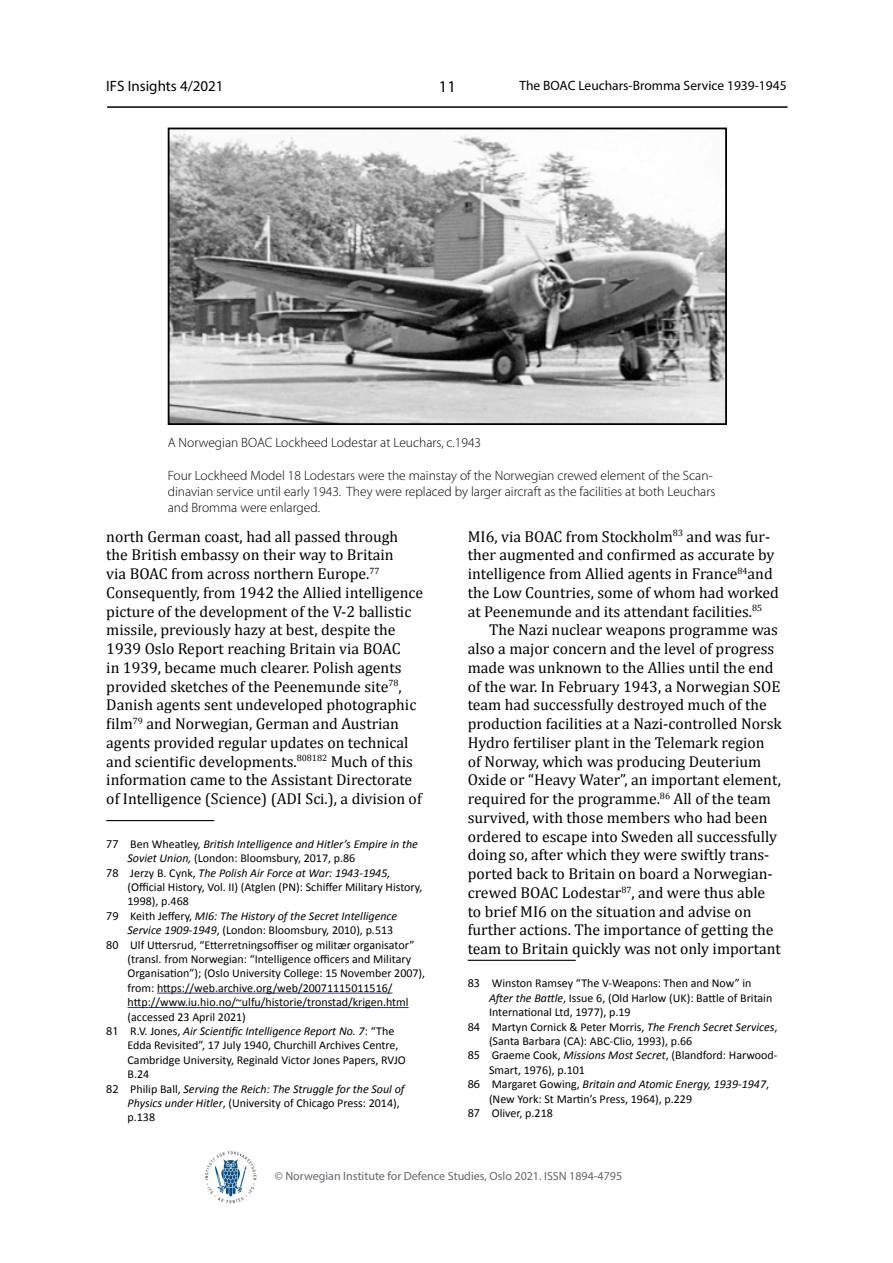
<style>
.page{position:relative;width:893px;height:1263px;background:#fff}
.page>*{position:absolute;margin:0;border:0;box-sizing:border-box;transform-origin:0 0}
.t1{font:16.5px "Myriad Pro";color:#000}
.brødtekst{font:15.75px/18.8px "Cambria";color:#000}
.brødtekst_1_m_innryk{font:15.75px/18.8px "Cambria";color:#000}
.t2{font:15px "Myriad Pro";color:#000}
.Figurtekst{font:300 13.5px/16.2px "Myriad Pro";color:#000}
.t3{font:13.5px "Myriad Pro";color:#000}
.Footnote{font:12px/14.4px "Calibri";color:#000}
.Footnote-2{font:italic 12px/14.4px "Calibri";color:#000}
.t4{font:12px "Myriad Pro";color:#65666b}
.s1{font-family:"Myriad Pro";font-style:normal}
.s2{font-style:normal}
.s3{font-family:"Myriad Pro"}
.s4{font-style:italic}
</style>
<div class="page">
<hr style="left:107px;top:106px;width:680px;height:2px;background:#000">
<img style="left:205px;top:1151px;width:52px;height:53px">
<hr style="left:106px;top:820px;width:108px;height:1px;background:#000">
<hr style="left:157px;top:993px;width:235px;height:1px;background:#28348b">
<hr style="left:128px;top:1007px;width:281px;height:1px;background:#28348b">
<hr style="left:468px;top:960px;width:108px;height:1px;background:#000">
<img style="left:171px;top:133px;width:553px;height:289px">
<div style="left:168px;top:128px;width:559px;height:297px;border:2px solid #000"></div>
<p class="t2" style="left:106px;top:77px;width:119px">IFS Insights 4/2021</p>
<h1 class="t1" style="left:439px;top:76px;width:18px">11</h1>
<p class="t3" style="left:519px;top:77px;width:269px">The BOAC Leuchars-Bromma Service 1939-1945</p>
<p class="Figurtekst" style="left:168px;top:435px;width:315px">A Norwegian BOAC Lockheed Lodestar at Leuchars, c.1943</p>
<p class="Figurtekst" style="left:168px;top:467px;width:549px">Four Lockheed Model 18 Lodestars were the mainstay of the Norwegian crewed element of the Scan&shy;dinavian service until early 1943. They were replaced by larger aircraft as the facilities at both Leuchars and Bromma were enlarged.</p>
<p class="brødtekst" style="left:106px;top:527px;width:318px">north German coast, had all passed through the British embassy on their way to Britain<br>via BOAC from across northern Europe.<sup>77<br></sup>Consequently, from 1942 the Allied intelligence picture of the development of the V-2 ballistic missile, previously hazy at best, despite the 1939 Oslo Report reaching Britain via BOAC<br>in 1939, became much clearer. Polish agents provided sketches of the Peenemunde site<sup>78</sup>, Danish agents sent undeveloped photographic film<sup>79</sup> and Norwegian, German and Austrian agents provided regular updates on technical and scientific developments.<sup>808182</sup> Much of this information came to the Assistant Directorate of Intelligence (Science) (ADI Sci.), a division of</p>
<p class="Footnote-2" style="left:128px;top:836px;width:292px;text-indent:-21px"><span class="s1">77</span> <span class="s2">Ben Wheatley,</span> British Intelligence and Hitler’s Empire in the<br>Soviet Union, <span class="s2">(London: Bloomsbury, 2017, p.86</span></p>
<p class="Footnote" style="left:128px;top:865px;width:296px;text-indent:-21px"><span class="s3">78</span> Jerzy B. Cynk, <span class="s4">The Polish Air Force at War: 1943-1945, </span>(Official History, Vol. II) (Atglen (PN): Schiffer Military History,<br>1998), p.468</p>
<p class="Footnote-2" style="left:128px;top:908px;width:271px;text-indent:-21px"><span class="s1">79</span> <span class="s2">Keith Jeffery,</span> MI6: The History of the Secret Intelligence<br>Service 1909-1949<span class="s2">, (London: Bloomsbury, 2010), p.513</span></p>
<p class="Footnote" style="left:128px;top:937px;width:299px;text-indent:-21px"><span class="s3">80</span> Ulf Uttersrud, “Etterretningsoffiser og militær organisator” (transl. from Norwegian: “Intelligence officers and Military Organisation”); (Oslo University College: 15 November 2007), from: https://web.archive.org/web/20071115011516/ http://www.iu.hio.no/~ulfu/historie/tronstad/krigen.html (accessed 23 April 2021)</p>
<p class="Footnote" style="left:128px;top:1024px;width:280px;text-indent:-21px"><span class="s3">81</span> R.V. Jones, <span class="s4">Air Scientific Intelligence Report No. 7</span>: “The Edda Revisited”, 17 July 1940, Churchill Archives Centre, Cambridge University, Reginald Victor Jones Papers, RVJO B.24</p>
<p class="Footnote-2" style="left:128px;top:1081px;width:278px;text-indent:-21px"><span class="s1">82</span> <span class="s2">Philip Ball,</span> Serving the Reich: The Struggle for the Soul of<br>Physics under Hitler<span class="s2">, (University of Chicago Press: 2014), p.138</span></p>
<p class="brødtekst" style="left:468px;top:527px;width:313px">MI6, via BOAC from Stockholm<sup>83</sup> and was fur&shy;ther augmented and confirmed as accurate by intelligence from Allied agents in France<sup>84</sup>and the Low Countries, some of whom had worked at Peenemunde and its attendant facilities.<sup>85</sup></p>
<p class="brødtekst_1_m_innryk" style="left:468px;top:621px;width:315px;text-indent:21px">The Nazi nuclear weapons programme was also a major concern and the level of progress made was unknown to the Allies until the end of the war. In February 1943, a Norwegian SOE team had successfully destroyed much of the production facilities at a Nazi-controlled Norsk Hydro fertiliser plant in the Telemark region of Norway, which was producing Deuterium Oxide or “Heavy Water”, an important element, required for the programme.<sup>86</sup> All of the team survived, with those members who had been ordered to escape into Sweden all successfully doing so, after which they were swiftly trans&shy;ported back to Britain on board a Norwegian&shy;crewed BOAC Lodestar<sup>87</sup>, and were thus able to brief MI6 on the situation and advise on further actions. The importance of getting the team to Britain quickly was not only important</p>
<p class="Footnote" style="left:489px;top:976px;width:285px;text-indent:-21px"><span class="s3">83</span> Winston Ramsey “The V-Weapons: Then and Now” in<br><span class="s4">After the Battle</span>, Issue 6, (Old Harlow (UK): Battle of Britain<br>International Ltd, 1977), p.19</p>
<p class="Footnote" style="left:489px;top:1019px;width:290px;text-indent:-21px"><span class="s3">84</span> Martyn Cornick &amp; Peter Morris, <span class="s4">The French Secret Services</span>, (Santa Barbara (CA): ABC-Clio, 1993), p.66</p>
<p class="Footnote" style="left:489px;top:1048px;width:290px;text-indent:-21px"><span class="s3">85</span> Graeme Cook, <span class="s4">Missions Most Secret</span>, (Blandford: Harwood-<br>Smart, 1976), p.101</p>
<p class="Footnote" style="left:489px;top:1077px;width:282px;text-indent:-21px"><span class="s3">86</span> Margaret Gowing, <span class="s4">Britain and Atomic Energy, 1939-1947</span>, (New York: St Martin’s Press, 1964), p.229</p>
<p class="Footnote" style="left:468px;top:1106px;width:87px"><span class="s3">87</span> Oliver, p.218</p>
<p class="t4" style="left:275px;top:1169px;width:349px">© Norwegian Institute for Defence Studies, Oslo 2021. ISSN 1894-4795</p>
</div>
